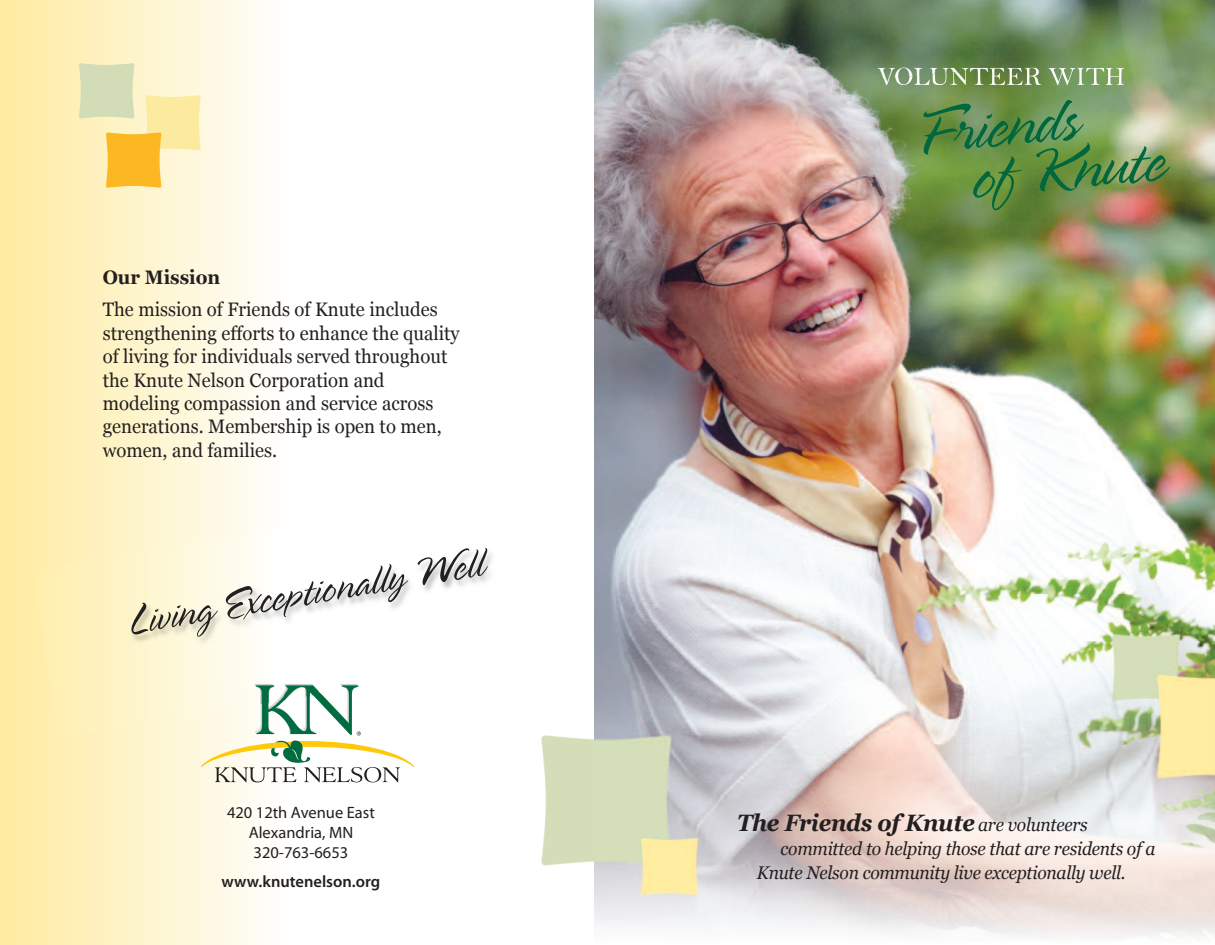
<style>
.page{position:relative;width:1215px;height:945px;background:#fff}
.page>*{position:absolute;margin:0;border:0;box-sizing:border-box;transform-origin:0 0}
.t1{font:300 69.9px/50.1px "Spring";color:#00673e}
.t2{font:300 45px "Spring";color:#231f20}
.t3{font:italic 700 23.7px "Georgia";letter-spacing:-.015em;color:#231f20;scale:.95 1}
.t4{font:19.5px/23.4px "Georgia";color:#231f20;scale:.95 1}
.t5{font:700 19.5px "Georgia";color:#231f20;scale:.95 1}
.t6{font:italic 18.45px/23.7px "Georgia";letter-spacing:-.015em;color:#231f20;scale:.95 1}
.t7{font:16.5px/19.8px "Myriad Pro";color:#231f20;text-align:center}
.t8{font:600 16.5px "Myriad Pro";color:#231f20}
.s1{font-weight:400;font-size:18.45px}
</style>
<div class="page">
<div style="left:0;top:0;width:284px;height:944px;background:linear-gradient(to right,#ffeb9f,#fefefc)"></div>
<img style="left:594px;top:0;width:621px;height:641px">
<img style="left:594px;top:641px;width:621px;height:296px">
<img style="left:541px;top:697px;width:177px;height:225px">
<img style="left:1035px;top:595px;width:179px;height:224px">
<svg style="left:201px;top:700px;width:213px;height:82px"></svg>
<svg style="left:79px;top:63px;width:122px;height:125px;background:#f4e3a1"></svg>
<img style="left:865px;top:47px;width:350px;height:209px">
<img style="left:883px;top:68px;width:86px;height:17px">
<img style="left:284px;top:552px;width:208px;height:70px">
<img style="left:31px;top:527px;width:253px;height:211px">
<img style="left:201px;top:684px;width:83px;height:30px">
<img style="left:284px;top:684px;width:75px;height:16px">
<p class="t5" style="left:103px;top:266px;width:125px">Our Mission</p>
<p class="t4" style="left:103px;top:298px;width:377px">The mission of Friends of Knute includes strengthening efforts to enhance the quality of living for individuals served throughout the Knute Nelson Corporation and modeling compassion and service across generations. Membership is open to men, women, and families.</p>
<h2 class="t2" style="left:122px;top:594px;width:363px;rotate:-10deg">Living Exceptionally Well</h2>
<p class="t7" style="left:227px;top:804px;width:149px">420 12th Avenue East<br>Alexandria, MN<br>320-763-6653</p>
<p class="t8" style="left:222px;top:875px;width:160px">www.knutenelson.org</p>
<h1 class="t1" style="left:962px;top:99px;width:197px;text-indent:-52px;rotate:-6deg">Friends<br>of Knute</h1>
<p class="t3" style="left:737px;top:810px;width:371px">The Friends of Knute <span class="s1">are volunteers</span></p>
<p class="t6" style="left:757px;top:837px;width:421px;text-indent:24px">committed to helping those that are residents of a<br>Knute Nelson community live exceptionally well.</p>
</div>
